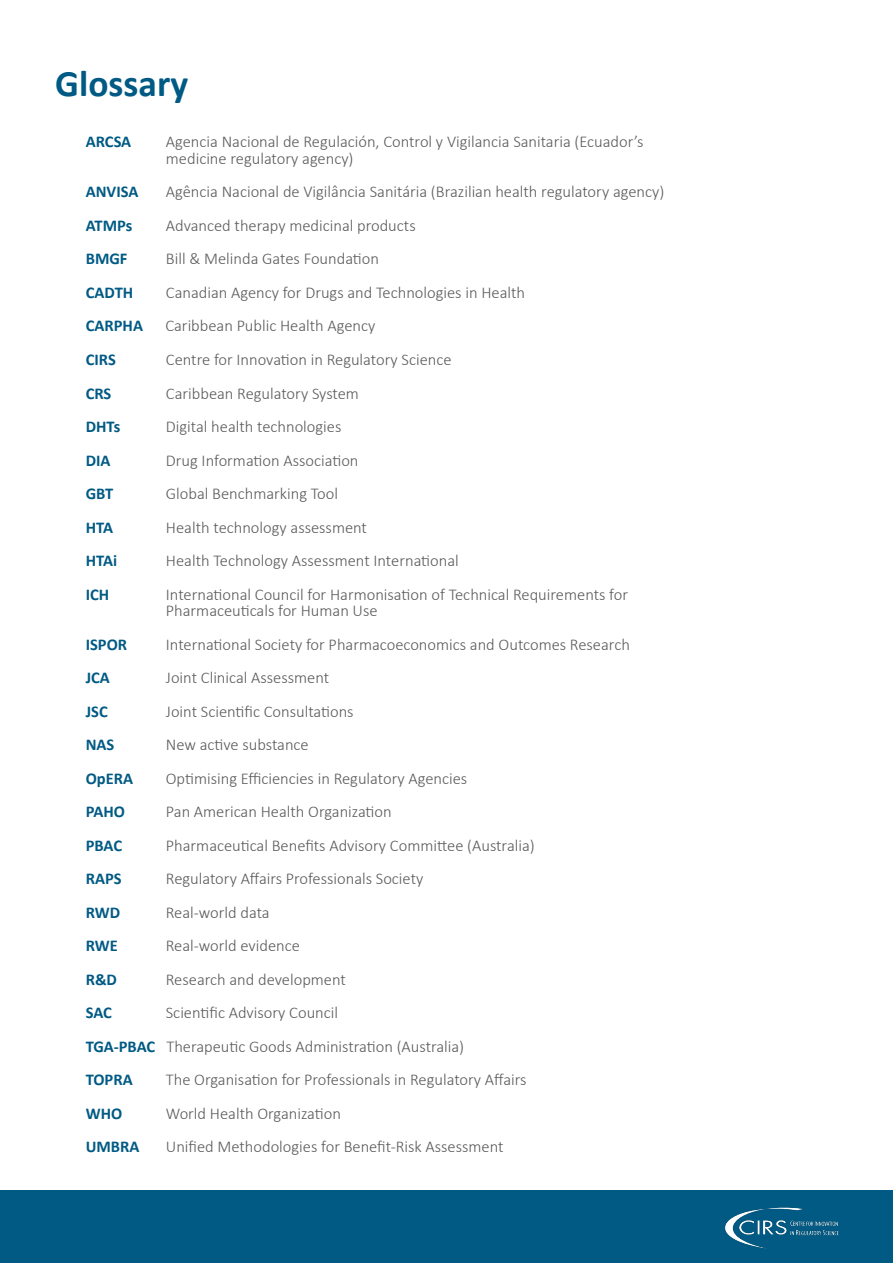
<style>
.page{position:relative;width:893px;height:1263px;background:#fff}
.page>*{position:absolute;margin:0;border:0;box-sizing:border-box;transform-origin:0 0}
.t1{font:700 37.5px "Calibri";color:#005a84}
.t2{font:300 16.5px/16.5px "Calibri";color:#5a5a5b}
.t3{font:700 16.5px "Calibri";color:#005a84}
.s1{font-weight:700;color:#005a84}
</style>
<div class="page">
<div style="left:0;top:1190px;width:893px;height:73px;background:#005a84"></div>
<img style="left:725px;top:1207px;width:114px;height:42px">
<h1 class="t1" style="left:55px;top:57px;width:134px">Glossary</h1>
<p class="t3" style="left:86px;top:130px;width:47px">ARCSA</p>
<p class="t2" style="left:166px;top:133px;width:479px">Agencia Nacional de Regulación, Control y Vigilancia Sanitaria (Ecuador’s medicine regulatory agency)</p>
<p class="t3" style="left:86px;top:180px;width:54px">ANVISA</p>
<p class="t2" style="left:166px;top:184px;width:500px">Agência Nacional de Vigilância Sanitária (Brazilian health regulatory agency)</p>
<p class="t3" style="left:86px;top:214px;width:48px">ATMPs</p>
<p class="t2" style="left:166px;top:217px;width:251px">Advanced therapy medicinal products</p>
<p class="t3" style="left:86px;top:247px;width:43px">BMGF</p>
<p class="t2" style="left:166px;top:251px;width:215px">Bill &amp; Melinda Gates Foundation</p>
<p class="t3" style="left:86px;top:281px;width:49px">CADTH</p>
<p class="t2" style="left:166px;top:284px;width:361px">Canadian Agency for Drugs and Technologies in Health</p>
<p class="t3" style="left:86px;top:314px;width:59px">CARPHA</p>
<p class="t2" style="left:165px;top:318px;width:212px">Caribbean Public Health Agency</p>
<p class="t3" style="left:86px;top:348px;width:32px">CIRS</p>
<p class="t2" style="left:166px;top:351px;width:287px">Centre for Innovation in Regulatory Science</p>
<p class="t3" style="left:86px;top:381px;width:27px">CRS</p>
<p class="t2" style="left:166px;top:385px;width:195px">Caribbean Regulatory System</p>
<p class="t3" style="left:86px;top:415px;width:36px">DHTs</p>
<p class="t2" style="left:166px;top:418px;width:177px">Digital health technologies</p>
<p class="t3" style="left:86px;top:448px;width:26px">DIA</p>
<p class="t2" style="left:166px;top:452px;width:194px">Drug Information Association</p>
<p class="t3" style="left:86px;top:482px;width:29px">GBT</p>
<p class="t2" style="left:166px;top:485px;width:174px">Global Benchmarking Tool</p>
<p class="t3" style="left:86px;top:515px;width:29px">HTA</p>
<p class="t2" style="left:166px;top:519px;width:203px">Health technology assessment</p>
<p class="t3" style="left:86px;top:549px;width:33px">HTAi</p>
<p class="t2" style="left:166px;top:552px;width:294px">Health Technology Assessment International</p>
<p class="t3" style="left:86px;top:582px;width:25px">ICH</p>
<p class="t2" style="left:166px;top:586px;width:464px">International Council for Harmonisation of Technical Requirements for<br>Pharmaceuticals for Human Use</p>
<p class="t3" style="left:86px;top:632px;width:43px">ISPOR</p>
<p class="t2" style="left:166px;top:636px;width:466px">International Society for Pharmacoeconomics and Outcomes Research</p>
<p class="t3" style="left:86px;top:666px;width:26px">JCA</p>
<p class="t2" style="left:166px;top:669px;width:165px">Joint Clinical Assessment</p>
<p class="t3" style="left:86px;top:699px;width:23px">JSC</p>
<p class="t2" style="left:166px;top:703px;width:189px">Joint Scientific Consultations</p>
<p class="t3" style="left:86px;top:733px;width:30px">NAS</p>
<p class="t2" style="left:166px;top:736px;width:144px">New active substance</p>
<p class="t3" style="left:86px;top:766px;width:49px">OpERA</p>
<p class="t2" style="left:166px;top:770px;width:303px">Optimising Efficiencies in Regulatory Agencies</p>
<p class="t3" style="left:86px;top:800px;width:41px">PAHO</p>
<p class="t2" style="left:166px;top:803px;width:227px">Pan American Health Organization</p>
<p class="t3" style="left:86px;top:833px;width:38px">PBAC</p>
<p class="t2" style="left:166px;top:837px;width:370px">Pharmaceutical Benefits Advisory Committee (Australia)</p>
<p class="t3" style="left:86px;top:867px;width:37px">RAPS</p>
<p class="t2" style="left:166px;top:870px;width:259px">Regulatory Affairs Professionals Society</p>
<p class="t3" style="left:86px;top:900px;width:36px">RWD</p>
<p class="t2" style="left:166px;top:904px;width:105px">Real-world data</p>
<p class="t3" style="left:86px;top:934px;width:34px">RWE</p>
<p class="t2" style="left:166px;top:937px;width:136px">Real-world evidence</p>
<p class="t3" style="left:86px;top:968px;width:33px">R&amp;D</p>
<p class="t2" style="left:166px;top:971px;width:182px">Research and development</p>
<p class="t3" style="left:86px;top:1001px;width:28px">SAC</p>
<p class="t2" style="left:86px;top:996px;width:380px;line-height:33.5px;text-indent:80px">Scientific Advisory Council<br><span class="s1">TGA-PBAC</span> Therapeutic Goods Administration (Australia)<br><span class="s1">TOPRA</span></p>
<p class="t2" style="left:166px;top:1071px;width:362px">The Organisation for Professionals in Regulatory Affairs</p>
<p class="t3" style="left:86px;top:1102px;width:38px">WHO</p>
<p class="t2" style="left:166px;top:1105px;width:177px">World Health Organization</p>
<p class="t3" style="left:86px;top:1135px;width:55px">UMBRA</p>
<p class="t2" style="left:166px;top:1138px;width:339px">Unified Methodologies for Benefit-Risk Assessment</p>
</div>
